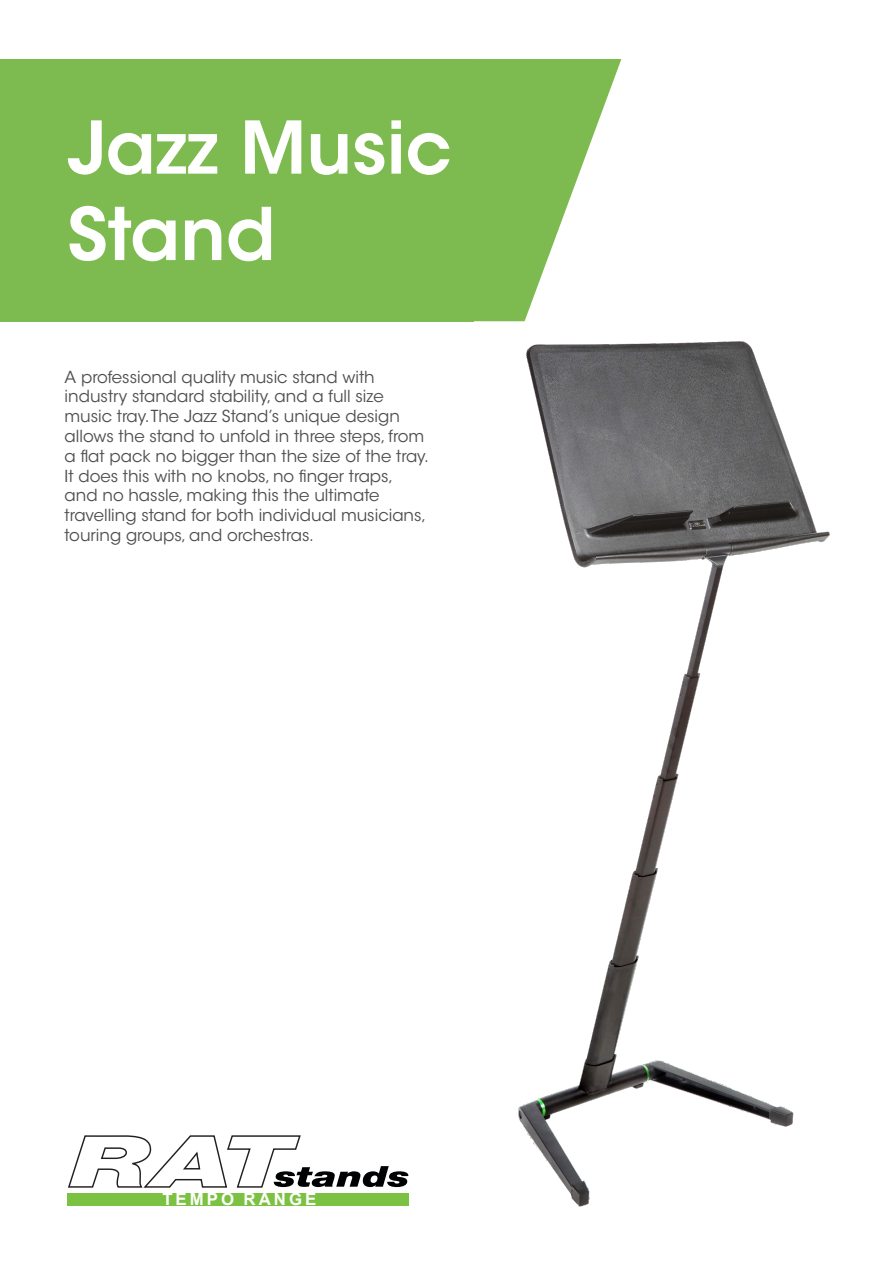
<style>
.page{position:relative;width:893px;height:1263px;background:#fff}
.page>*{position:absolute;margin:0;border:0;box-sizing:border-box;transform-origin:0 0}
.t1{font:600 72px/86.4px "ITC Avant Garde Std";color:#fff}
.t2{font:700 16.8px "Arial";letter-spacing:.18em;color:#fff}
.t3{font:16.5px/19.8px "ITC Avant Garde Std";color:#4d4d4d}
</style>
<div class="page">
<svg style="left:474px;top:59px;width:147px;height:262px;fill:#7dbb50"></svg>
<div style="left:0;top:59px;width:474px;height:262px;background:#7dbb50"></div>
<div style="left:68px;top:1193px;width:341px;height:12px;background:#7cc242"></div>
<svg style="left:68px;top:1135px;width:341px;height:53px"></svg>
<img style="left:518px;top:341px;width:311px;height:866px">
<h1 class="t1" style="left:67px;top:113px;width:386px">Jazz Music<br>Stand</h1>
<p class="t3" style="left:65px;top:369px;width:366px">A professional quality music stand with industry standard stability, and a full size music tray.The Jazz Stand’s unique design allows the stand to unfold in three steps, from a flat pack no bigger than the size of the tray.<br>It does this with no knobs, no finger traps, and no hassle, making this the ultimate travelling stand for both individual musicians, touring groups, and orchestras.</p>
<p class="t2" style="left:162px;top:1193px;width:155px">TEMPO RANGE</p>
</div>
